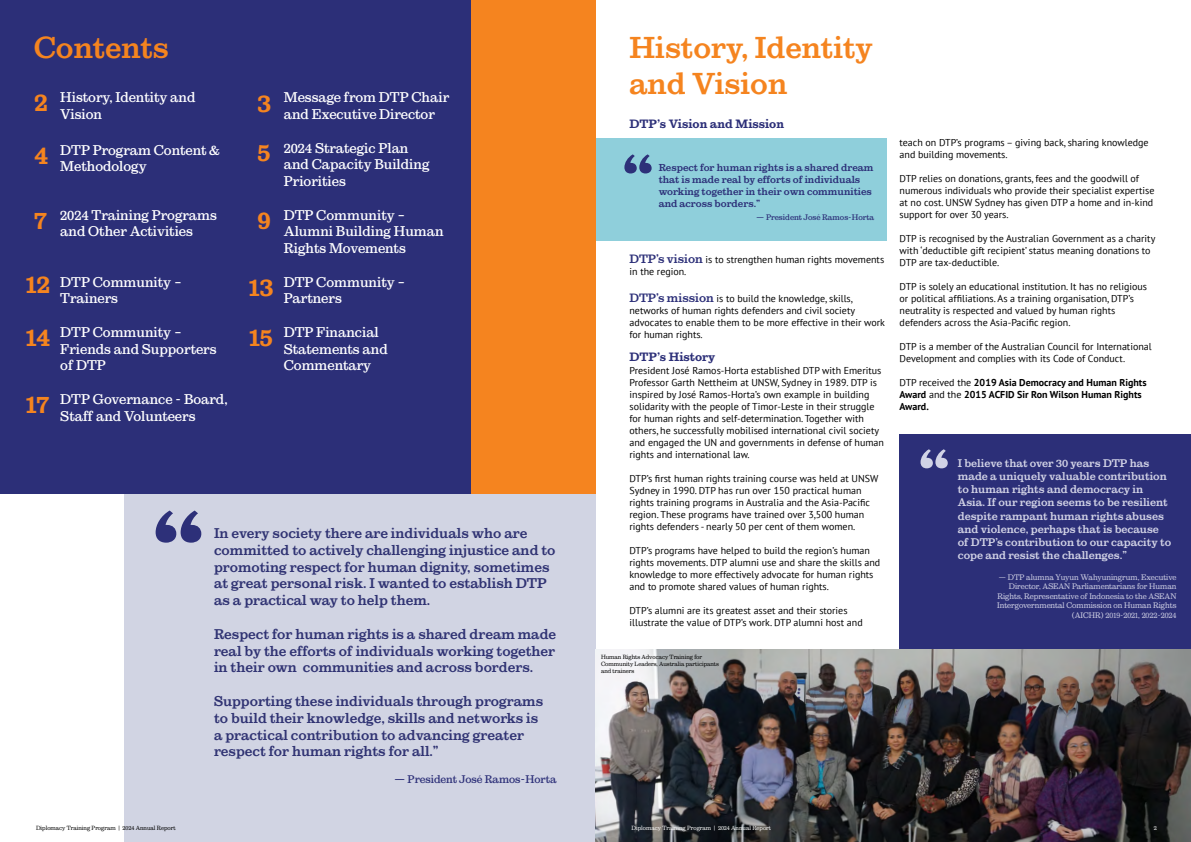
<style>
.page{position:relative;width:1191px;height:842px;background:#fff}
.page>*{position:absolute;margin:0;border:0;box-sizing:border-box;transform-origin:0 0}
.t1{font:700 30px/36px "Sutro";color:#f5841f}
.t2{font:800 25px/50.3px "Sutro";color:#f5841f}
.t3{font:700 14px/16.8px "Sutro";color:#303373}
.t4{font:500 14px/16.8px "Sutro";color:#fff}
.t5{font:800 12px "Sutro";color:#2c2f78}
.t6{font:700 11px/13.2px "Sutro";color:#d2d3e6}
.t7{font:500 11px "Sutro";color:#2c2f78}
.t8{font:10px/12px "PT Sans";color:#000}
.t9{font:700 10px/12px "Sutro";color:#2c2f78}
.t10{font:700 10px/12px "PT Sans";color:#000}
.t11{font:300 8px/9.6px "Sutro";color:#d2d3e6;text-align:right}
.t12{font:500 8px "Sutro";color:#2c2f78}
.t13{font:300 6px/7.2px "Sutro";color:#000}
.t14{font:300 6px "Sutro";color:#fff}
.s1{font-family:"Sutro";font-weight:700;font-size:12px;color:#2d3079}
.s2{font-weight:400}
</style>
<div class="page">
<div style="left:124px;top:493px;width:471px;height:349px;background:#d1d4e3"></div>
<div style="left:0;top:0;width:471px;height:493px;background:#2c2f78"></div>
<svg style="left:156px;top:510px;width:45px;height:33px"></svg>
<div style="left:595px;top:138px;width:292px;height:102px;background:#8fcfdb"></div>
<svg style="left:624px;top:154px;width:27px;height:19px"></svg>
<div style="left:899px;top:434px;width:292px;height:215px;background:#2c2f78"></div>
<svg style="left:920px;top:449px;width:27px;height:19px"></svg>
<img style="left:595px;top:649px;width:596px;height:193px">
<div style="left:471px;top:0;width:124px;height:493px;background:#f5841f"></div>
<h1 class="t1" style="left:34px;top:30px;width:136px">Contents</h1>
<h3 class="t4" style="left:60px;top:89px;width:137px">History, Identity and<br>Vision</h3>
<h3 class="t4" style="left:284px;top:89px;width:167px">Message from DTP Chair and Executive Director</h3>
<h3 class="t4" style="left:60px;top:142px;width:161px">DTP Program Content &amp;<br>Methodology</h3>
<h3 class="t4" style="left:284px;top:139px;width:147px">2024 Strategic Plan and Capacity Building<br>Priorities</h3>
<h3 class="t4" style="left:60px;top:206px;width:158px">2024 Training Programs and Other Activities</h3>
<h3 class="t4" style="left:284px;top:206px;width:161px">DTP Community –<br>Alumni Building Human<br>Rights Movements</h3>
<h3 class="t4" style="left:60px;top:273px;width:123px">DTP Community –<br>Trainers</h3>
<h3 class="t4" style="left:284px;top:273px;width:123px">DTP Community –<br>Partners</h3>
<h3 class="t4" style="left:60px;top:324px;width:158px">DTP Community –<br>Friends and Supporters of DTP</h3>
<h3 class="t4" style="left:284px;top:324px;width:105px">DTP Financial<br>Statements and<br>Commentary</h3>
<h3 class="t4" style="left:60px;top:391px;width:169px">DTP Governance - Board,<br>Staff and Volunteers</h3>
<h2 class="t2" style="left:34px;top:77px;width:15px">2</h2>
<h2 class="t2" style="left:257px;top:78px;width:15px">3</h2>
<h2 class="t2" style="left:34px;top:130px;width:16px">4</h2>
<h2 class="t2" style="left:257px;top:128px;width:14px">5</h2>
<h2 class="t2" style="left:34px;top:195px;width:14px">7</h2>
<h2 class="t2" style="left:257px;top:195px;width:15px">9</h2>
<h2 class="t2" style="left:26px;top:259px;width:26px">12</h2>
<h2 class="t2" style="left:249px;top:262px;width:26px">13<br>15</h2>
<h2 class="t2" style="left:26px;top:312px;width:26px">14</h2>
<h2 class="t2" style="left:26px;top:379px;width:25px">17</h2>
<h3 class="t3" style="left:214px;top:525px;width:343px">In every society there are individuals who are committed to actively challenging injustice and to promoting respect for human dignity, sometimes at great personal risk. I wanted to establish DTP as a practical way to help them.</h3>
<h3 class="t3" style="left:214px;top:626px;width:344px;text-align:justify">Respect for human rights is a shared dream made real by the efforts of individuals working together in their own communities and across borders.</h3>
<h3 class="t3" style="left:214px;top:693px;width:330px">Supporting these individuals through programs to build their knowledge, skills and networks is a practical contribution to advancing greater respect for human rights for all.”</h3>
<p class="t7" style="left:394px;top:773px;width:164px">— President José Ramos-Horta</p>
<h1 class="t1" style="left:629px;top:30px;width:245px">History, Identity and Vision</h1>
<p class="t5" style="left:629px;top:117px;width:156px">DTP’s Vision and Mission</p>
<p class="t9" style="left:658px;top:162px;width:216px">Respect for human rights is a shared dream that is made real by efforts of individuals working together in their own communities and across borders.”</p>
<p class="t12" style="left:756px;top:213px;width:120px">— President José Ramos-Horta</p>
<p class="t8" style="left:629px;top:254px;width:256px"><span class="s1">DTP’s vision</span> is to strengthen human rights movements in the region.</p>
<p class="t8" style="left:629px;top:292px;width:257px"><span class="s1">DTP’s mission</span> is to build the knowledge, skills, networks of human rights defenders and civil society advocates to enable them to be more effective in their work for human rights.</p>
<p class="t8" style="left:629px;top:364px;width:256px">President José Ramos-Horta established DTP with Emeritus Professor Garth Nettheim at UNSW, Sydney in 1989. DTP is inspired by José Ramos-Horta’s own example in building solidarity with the people of Timor-Leste in their struggle for human rights and self-determination. Together with others, he successfully mobilised international civil society and engaged the UN and governments in defense of human rights and international law.</p>
<p class="t8" style="left:629px;top:472px;width:250px">DTP’s first human rights training course was held at UNSW Sydney in 1990. DTP has run over 150 practical human rights training programs in Australia and the Asia-Pacific region. These programs have trained over 3,500 human rights defenders - nearly 50 per cent of them women.</p>
<p class="t8" style="left:629px;top:544px;width:252px">DTP’s programs have helped to build the region’s human rights movements. DTP alumni use and share the skills and knowledge to more effectively advocate for human rights and to promote shared values of human rights.</p>
<p class="t8" style="left:629px;top:604px;width:235px">DTP’s alumni are its greatest asset and their stories illustrate the value of DTP’s work. DTP alumni host and</p>
<p class="t5" style="left:629px;top:351px;width:87px">DTP’s History</p>
<p class="t13" style="left:601px;top:653px;width:119px">Human Rights Advocacy Training for<br>Community Leaders, Australia participants and trainers</p>
<p class="t8" style="left:899px;top:136px;width:250px">teach on DTP’s programs – giving back, sharing knowledge and building movements.</p>
<p class="t8" style="left:899px;top:172px;width:256px">DTP relies on donations, grants, fees and the goodwill of numerous individuals who provide their specialist expertise at no cost. UNSW Sydney has given DTP a home and in-kind support for over 30 years.</p>
<p class="t8" style="left:899px;top:232px;width:257px">DTP is recognised by the Australian Government as a charity with ‘deductible gift recipient’ status meaning donations to<br>DTP are tax-deductible.</p>
<p class="t8" style="left:899px;top:280px;width:249px">DTP is solely an educational institution. It has no religious or political affiliations. As a training organisation, DTP’s neutrality is respected and valued by human rights defenders across the Asia-Pacific region.</p>
<p class="t8" style="left:899px;top:340px;width:254px">DTP is a member of the Australian Council for International<br>Development and complies with its Code of Conduct.</p>
<p class="t10" style="left:899px;top:376px;width:248px"><span class="s2">DTP received the</span> 2019 Asia Democracy and Human Rights<br>Award <span class="s2">and the</span> 2015 ACFID Sir Ron Wilson Human Rights<br>Award.</p>
<p class="t6" style="left:957px;top:456px;width:215px">I believe that over 30 years DTP has made a uniquely valuable contribution to human rights and democracy in Asia. If our region seems to be resilient despite rampant human rights abuses and violence, perhaps that is because of DTP’s contribution to our capacity to cope and resist the challenges.”</p>
<p class="t11" style="left:997px;top:572px;width:181px">— DTP alumna Yuyun Wahyuningrum, Executive Director, ASEAN Parliamentarians for Human Rights, Representative of Indonesia to the ASEAN Intergovernmental Commission on Human Rights (AICHR) 2019-2021, 2022-2024</p>
<p class="t13" style="left:36px;top:825px;width:141px">Diplomacy Training Program | 2024 Annual Report</p>
<p class="t14" style="left:631px;top:825px;width:141px">Diplomacy Training Program | 2024 Annual Report</p>
<p class="t14" style="left:1153px;top:825px;width:4px">2</p>
</div>
